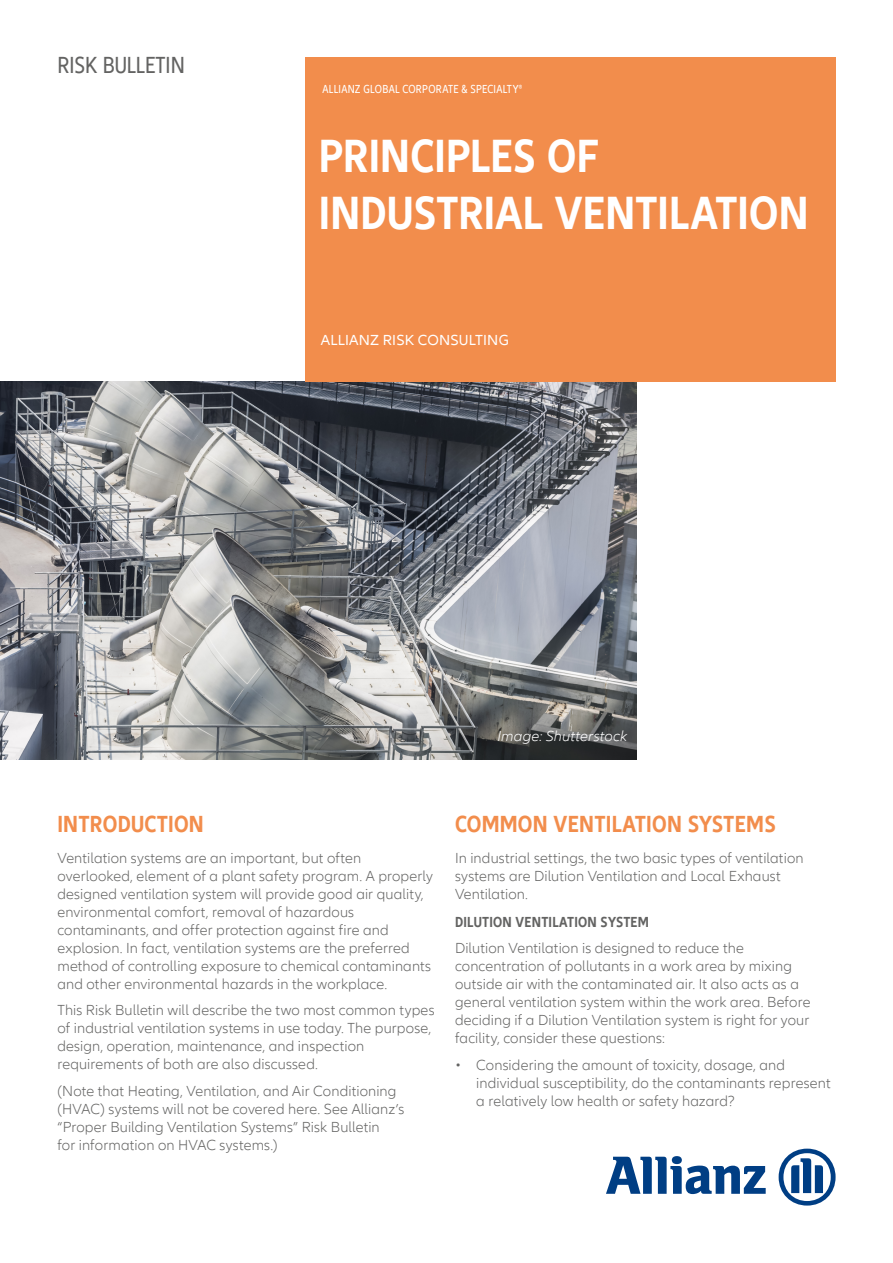
<style>
.page{position:relative;width:893px;height:1263px;background:#fff}
.page>*{position:absolute;margin:0;border:0;box-sizing:border-box;transform-origin:0 0}
.t1{font:700 condensed 48px/57px "Allianz Neo";letter-spacing:.005em;color:#fff}
.t2{font:700 condensed 24px "Allianz Neo";letter-spacing:.01em;color:#f28d4c}
.t3{font:condensed 24px "Allianz Neo";color:#636362}
.t4{font:300 15px/18px "Allianz Neo";letter-spacing:.01em;color:#636362}
.t5{font:700 condensed 15px "Allianz Neo";letter-spacing:.02em;color:#636362}
.t6{font:15px "Allianz Neo";letter-spacing:.015em;color:#fff}
.t7{font:italic 300 15px "Allianz Neo";letter-spacing:.01em;color:#fff}
.t8{font:condensed 12px "Allianz Neo";letter-spacing:.025em;color:#fff}
</style>
<div class="page">
<svg style="left:606px;top:1156px;width:160px;height:38px"></svg>
<svg style="left:779px;top:1148px;width:57px;height:57px"></svg>
<img style="left:0;top:382px;width:637px;height:377px">
<div style="left:305px;top:57px;width:531px;height:324px;background:#f28d4c"></div>
<h2 class="t3" style="left:57px;top:52px;width:129px">RISK BULLETIN</h2>
<p class="t8" style="left:322px;top:83px;width:201px">ALLIANZ GLOBAL CORPORATE &amp; SPECIALTY®</p>
<h1 class="t1" style="left:319px;top:129px;width:491px">PRINCIPLES OF<br>INDUSTRIAL VENTILATION</h1>
<p class="t6" style="left:321px;top:332px;width:189px">ALLIANZ RISK CONSULTING</p>
<p class="t7" style="left:497px;top:727px;width:131px">Image: Shutterstock</p>
<h2 class="t2" style="left:57px;top:810px;width:148px">INTRODUCTION</h2>
<p class="t4" style="left:57px;top:849px;width:377px">Ventilation systems are an important, but often overlooked, element of a plant safety program. A properly designed ventilation system will provide good air quality, environmental comfort, removal of hazardous contaminants, and offer protection against fire and explosion. In fact, ventilation systems are the preferred method of controlling exposure to chemical contaminants and other environmental hazards in the workplace.</p>
<p class="t4" style="left:57px;top:1001px;width:379px">This Risk Bulletin will describe the two most common types of industrial ventilation systems in use today. The purpose, design, operation, maintenance, and inspection requirements of both are also discussed.</p>
<p class="t4" style="left:57px;top:1082px;width:348px">(Note that Heating, Ventilation, and Air Conditioning (HVAC) systems will not be covered here. See Allianz’s “Proper Building Ventilation Systems” Risk Bulletin<br>for information on HVAC systems.)</p>
<h2 class="t2" style="left:455px;top:810px;width:322px">COMMON VENTILATION SYSTEMS</h2>
<p class="t4" style="left:455px;top:849px;width:350px">In industrial settings, the two basic types of ventilation systems are Dilution Ventilation and Local Exhaust<br>Ventilation.</p>
<p class="t5" style="left:455px;top:913px;width:196px">DILUTION VENTILATION SYSTEM</p>
<p class="t4" style="left:455px;top:939px;width:357px">Dilution Ventilation is designed to reduce the concentration of pollutants in a work area by mixing outside air with the contaminated air. It also acts as a general ventilation system within the work area. Before deciding if a Dilution Ventilation system is right for your facility, consider these questions:</p>
<p class="t4" style="left:476px;top:1056px;width:356px;text-indent:-21px">• Considering the amount of toxicity, dosage, and individual susceptibility, do the contaminants represent a relatively low health or safety hazard?</p>
</div>
